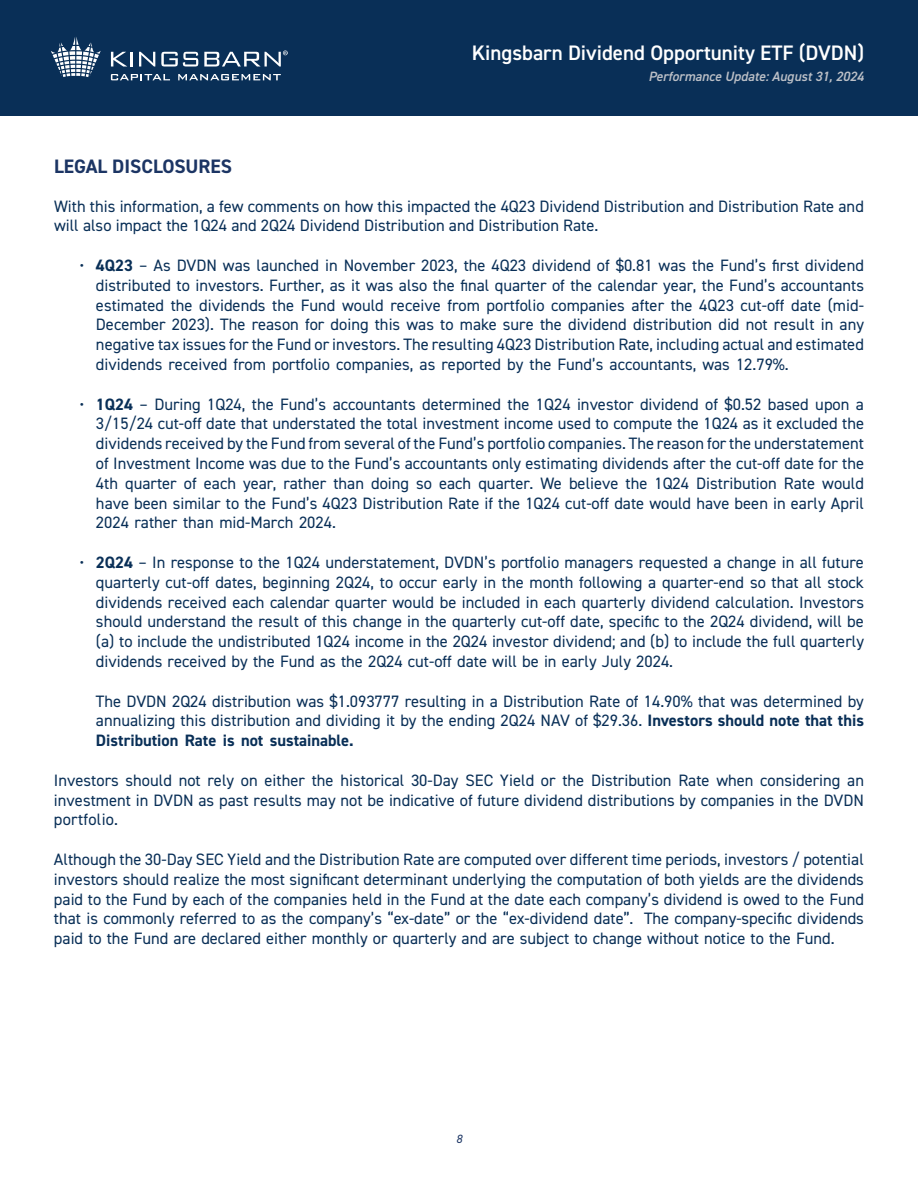
<style>
.page{position:relative;width:918px;height:1188px;background:#fff}
.page>*{position:absolute;margin:0;border:0;box-sizing:border-box;transform-origin:0 0}
.t1{font:600 21px "DIN2014";color:#fff}
.t2{font:700 19.5px "DIN2014";color:#1c3564}
.t3{font:16.5px/19.8px "DIN2014";color:#092f57;text-align:justify}
.t4{font:italic 600 13.5px "DIN2014";color:#bcc0c7}
.t5{font:italic 12px "DIN2014";color:#1c3564}
.s1{font-weight:700}
</style>
<div class="page">
<div style="left:0;top:0;width:918px;height:116px;background:#092f57"></div>
<svg style="left:111px;top:52px;width:16px;height:15px"></svg>
<hr style="left:130px;top:52px;width:3px;height:15px;background:#fff">
<svg style="left:139px;top:52px;width:16px;height:15px"></svg>
<svg style="left:161px;top:52px;width:37px;height:15px"></svg>
<svg style="left:51px;top:37px;width:50px;height:40px"></svg>
<svg style="left:111px;top:74px;width:59px;height:6px"></svg>
<svg style="left:178px;top:74px;width:103px;height:6px"></svg>
<svg style="left:204px;top:51px;width:84px;height:16px"></svg>
<p class="t1" style="left:472px;top:38px;width:394px">Kingsbarn Dividend Opportunity ETF (DVDN)</p>
<p class="t4" style="left:649px;top:68px;width:217px">Performance Update: August 31, 2024</p>
<p class="t2" style="left:54px;top:153px;width:180px">LEGAL DISCLOSURES</p>
<p class="t3" style="left:54px;top:196px;width:811px">With this information, a few comments on how this impacted the 4Q23 Dividend Distribution and Distribution Rate and will also impact the 1Q24 and 2Q24 Dividend Distribution and Distribution Rate.</p>
<p class="t3" style="left:96px;top:255px;width:770px;text-indent:-17px">• <span class="s1">4Q23</span> – As DVDN was launched in November 2023, the 4Q23 dividend of $0.81 was the Fund’s first dividend distributed to investors. Further, as it was also the final quarter of the calendar year, the Fund’s accountants estimated the dividends the Fund would receive from portfolio companies after the 4Q23 cut-off date (mid-December 2023). The reason for doing this was to make sure the dividend distribution did not result in any negative tax issues for the Fund or investors. The resulting 4Q23 Distribution Rate, including actual and estimated dividends received from portfolio companies, as reported by the Fund’s accountants, was 12.79%.</p>
<p class="t3" style="left:96px;top:394px;width:770px;text-indent:-16px">• <span class="s1">1Q24</span> – During 1Q24, the Fund’s accountants determined the 1Q24 investor dividend of $0.52 based upon a 3/15/24 cut-off date that understated the total investment income used to compute the 1Q24 as it excluded the dividends received by the Fund from several of the Fund’s portfolio companies. The reason for the understatement of Investment Income was due to the Fund’s accountants only estimating dividends after the cut-off date for the 4th quarter of each year, rather than doing so each quarter. We believe the 1Q24 Distribution Rate would have been similar to the Fund’s 4Q23 Distribution Rate if the 1Q24 cut-off date would have been in early April 2024 rather than mid-March 2024.</p>
<p class="t3" style="left:96px;top:552px;width:770px;text-indent:-16px">• <span class="s1">2Q24</span> – In response to the 1Q24 understatement, DVDN’s portfolio managers requested a change in all future quarterly cut-off dates, beginning 2Q24, to occur early in the month following a quarter-end so that all stock dividends received each calendar quarter would be included in each quarterly dividend calculation. Investors should understand the result of this change in the quarterly cut-off date, specific to the 2Q24 dividend, will be (a) to include the undistributed 1Q24 income in the 2Q24 investor dividend; and (b) to include the full quarterly dividends received by the Fund as the 2Q24 cut-off date will be in early July 2024.</p>
<p class="t3" style="left:96px;top:691px;width:770px">The DVDN 2Q24 distribution was $1.093777 resulting in a Distribution Rate of 14.90% that was determined by annualizing this distribution and dividing it by the ending 2Q24 NAV of $29.36. <span class="s1">Investors should note that this Distribution Rate is not sustainable.</span></p>
<p class="t3" style="left:54px;top:770px;width:812px">Investors should not rely on either the historical 30-Day SEC Yield or the Distribution Rate when considering an investment in DVDN as past results may not be indicative of future dividend distributions by companies in the DVDN portfolio.</p>
<p class="t3" style="left:54px;top:849px;width:812px">Although the 30-Day SEC Yield and the Distribution Rate are computed over different time periods, investors / potential investors should realize the most significant determinant underlying the computation of both yields are the dividends paid to the Fund by each of the companies held in the Fund at the date each company’s dividend is owed to the Fund that is commonly referred to as the company’s “ex-date” or the “ex-dividend date”. The company-specific dividends paid to the Fund are declared either monthly or quarterly and are subject to change without notice to the Fund.</p>
<p class="t5" style="left:456px;top:1132px;width:7px">8</p>
</div>
